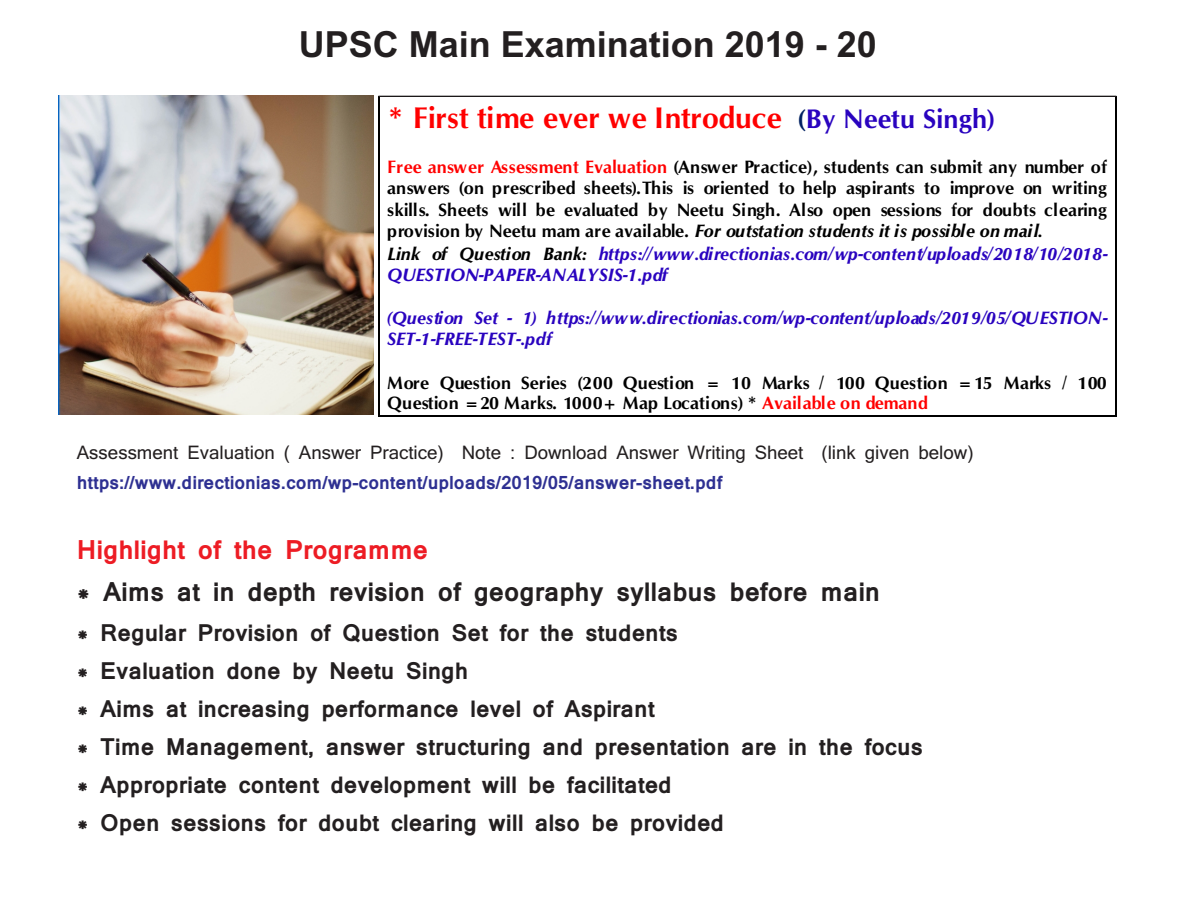
<style>
.page{position:relative;width:1188px;height:918px;background:#fff}
.page>*{position:absolute;margin:0;border:0;box-sizing:border-box;transform-origin:0 0}
.t1{font:700 36px "Arial";color:#231f20}
.t2{font:700 30px "CG Omega";color:#f00}
.t3{font:700 25.5px "Mangal";color:#231f20}
.t4{font:700 25.5px "Mangal";color:#ed1c24}
.t5{font:700 22.65px/38.1px "Mangal";color:#231f20}
.t6{font:700 18px/21.6px "CG Omega";color:#000}
.t7{font:italic 700 18px/21px "CG Omega";color:#2903bf}
.t8{font:18px "Mangal";color:#231f20}
.t9{font:700 18px "Mangal";color:#2e3092}
.s1{font-size:27px;color:#002161}
.s2{font-size:27px;color:#2903bf}
.s3{color:#f00}
.s4{font-style:italic}
.s5{font-style:italic;color:#2903bf}
</style>
<div class="page">
<hr style="left:378px;top:96px;width:2px;height:59px;background:#000">
<hr style="left:1115px;top:96px;width:1px;height:59px;background:#000">
<hr style="left:378px;top:155px;width:2px;height:22px;background:#000">
<hr style="left:378px;top:177px;width:2px;height:21px;background:#000">
<hr style="left:378px;top:198px;width:2px;height:23px;background:#000">
<hr style="left:378px;top:221px;width:2px;height:21px;background:#000">
<hr style="left:378px;top:242px;width:2px;height:22px;background:#000">
<hr style="left:378px;top:264px;width:2px;height:21px;background:#000">
<hr style="left:378px;top:285px;width:2px;height:21px;background:#000">
<hr style="left:378px;top:306px;width:2px;height:23px;background:#000">
<hr style="left:378px;top:329px;width:2px;height:21px;background:#000">
<hr style="left:378px;top:350px;width:2px;height:21px;background:#000">
<hr style="left:378px;top:371px;width:2px;height:22px;background:#000">
<hr style="left:380px;top:415px;width:735px;height:2px;background:#000">
<hr style="left:378px;top:393px;width:2px;height:22px;background:#000">
<svg style="left:1115px;top:155px;width:1px;height:262px"></svg>
<hr style="left:378px;top:96px;width:738px;height:1px;background:#231f20">
<img style="left:59px;top:95px;width:315px;height:320px">
<h1 class="t1" style="left:299px;top:31px;width:580px">UPSC Main Examination 2019 - 20</h1>
<h2 class="t2" style="left:387px;top:105px;width:609px">* First time ever we Introduce <span class="s1">(</span><span class="s2">By Neetu Singh)</span></h2>
<p class="t6" style="left:387px;top:157px;width:722px"><span class="s3">Free answer Assessment Evaluation</span> (Answer Practice), students can submit any number of answers (on prescribed sheets).This is oriented to help aspirants to improve on writing skills. Sheets will be evaluated by Neetu Singh. Also open sessions for doubts clearing provision by Neetu mam are available. <span class="s4">For outstation students it is possible on mail.<br>Link of Question Bank:</span> <span class="s5">https://www.directionias.com/wp-content/uploads/2018/10/2018- QUESTION-PAPER-ANALYSIS-1.pdf</span></p>
<p class="t7" style="left:387px;top:309px;width:722px">(Question Set - 1) https://www.directionias.com/wp-content/uploads/2019/05/QUESTION-<br>SET-1-FREE-TEST-.pdf</p>
<p class="t6" style="left:387px;top:373px;width:721px;line-height:21px">More Question Series (200 Question = 10 Marks / 100 Question =15 Marks / 100<br>Question =20 Marks. 1000+ Map Locations) * <span class="s3">Available on demand</span></p>
<p class="t8" style="left:77px;top:436px;width:898px">Assessment Evaluation ( Answer Practice) Note : Download Answer Writing Sheet (link given below)</p>
<p class="t9" style="left:77px;top:466px;width:647px">https://www.directionias.com/wp-content/uploads/2019/05/answer-sheet.pdf</p>
<h3 class="t4" style="left:77px;top:527px;width:353px">Highlight of the Programme</h3>
<h3 class="t3" style="left:77px;top:570px;width:805px">* Aims at in depth revision of geography syllabus before main</h3>
<p class="t5" style="left:77px;top:613px;width:848px">* Regular Provision of Question Set for the students<br>* Evaluation done by Neetu Singh<br>* Aims at increasing performance level of Aspirant<br>* Time Management, answer structuring and presentation are in the focus * Appropriate content development will be facilitated<br>* Open sessions for doubt clearing will also be provided</p>
</div>
